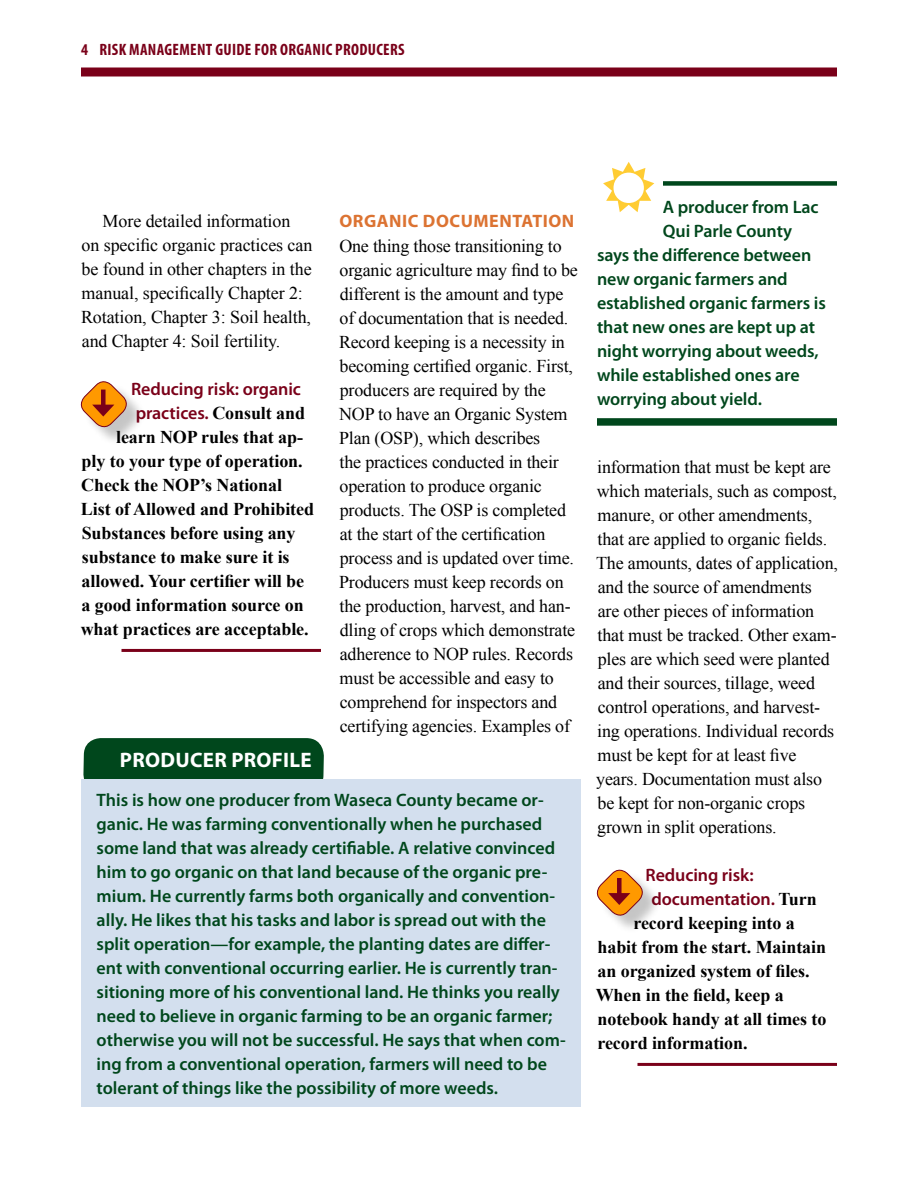
<style>
.page{position:relative;width:918px;height:1188px;background:#fff}
.page>*{position:absolute;margin:0;border:0;box-sizing:border-box;transform-origin:0 0}
.t1{font:700 21px "Myriad Pro";letter-spacing:.015em;color:#fff}
.t2{font:18px/24px "Times New Roman";letter-spacing:-.01em;color:#000}
.t3{font:600 18px/24px "Myriad Pro";color:#00471c}
.t4{font:700 18px/24px "Times New Roman";letter-spacing:-.005em;color:#000}
.t5{font:600 18px/24px "Myriad Pro";letter-spacing:-.005em;color:#7a0019}
.t6{font:700 18px "Myriad Pro";letter-spacing:.03em;color:#dc7332}
.t7{font:700 condensed 16.5px "Myriad Pro";letter-spacing:.02em;color:#7a0019}
.s1{font-family:"Times New Roman";font-weight:700;color:#000}
</style>
<div class="page">
<div style="left:81px;top:68px;width:756px;height:8px;background:#7a0019"></div>
<hr style="left:122px;top:649px;width:199px;height:3px;background:#7a0019">
<hr style="left:638px;top:1063px;width:199px;height:3px;background:#7a0019">
<div style="left:83px;top:738px;width:241px;height:41px;background:#00471c"></div>
<div style="left:81px;top:779px;width:499px;height:328px;background:#d3dfee"></div>
<div style="left:84px;top:384px;width:61px;height:62px;background:#000;opacity:.23"></div>
<svg style="left:80px;top:381px;width:51px;height:50px"></svg>
<div style="left:600px;top:872px;width:61px;height:62px;background:#000;opacity:.23"></div>
<svg style="left:596px;top:869px;width:51px;height:50px"></svg>
<div style="left:663px;top:181px;width:174px;height:5px;background:#00471c"></div>
<div style="left:597px;top:418px;width:240px;height:8px;background:#00471c"></div>
<p class="t7" style="left:81px;top:39px;width:325px">4 RISK MANAGEMENT GUIDE FOR ORGANIC PRODUCERS</p>
<p class="t2" style="left:81px;top:209px;width:233px;text-indent:22px">More detailed information on specific organic practices can be found in other chapters in the manual, specifically Chapter 2:<br>Rotation, Chapter 3: Soil health, and Chapter 4: Soil fertility.</p>
<p class="t5" style="left:131px;top:377px;width:175px">Reducing risk: organic practices. <span class="s1">Consult and</span></p>
<p class="t4" style="left:81px;top:425px;width:235px;text-indent:35px">learn NOP rules that ap&shy;ply to your type of operation.<br>Check the NOP’s National<br>List of Allowed and Prohibited<br>Substances before using any substance to make sure it is allowed. Your certifier will be a good information source on what practices are acceptable.</p>
<p class="t6" style="left:340px;top:209px;width:236px">ORGANIC DOCUMENTATION</p>
<p class="t2" style="left:339px;top:234px;width:240px">One thing those transitioning to organic agriculture may find to be different is the amount and type of documentation that is needed.<br>Record keeping is a necessity in becoming certified organic. First, producers are required by the<br>NOP to have an Organic System<br>Plan (OSP), which describes<br>the practices conducted in their operation to produce organic products. The OSP is completed at the start of the certification process and is updated over time.<br>Producers must keep records on the production, harvest, and han&shy;dling of crops which demonstrate adherence to NOP rules. Records must be accessible and easy to comprehend for inspectors and certifying agencies. Examples of</p>
<p class="t1" style="left:120px;top:746px;width:193px">PRODUCER PROFILE</p>
<p class="t3" style="left:97px;top:787px;width:471px">This is how one producer from Waseca County became or&shy;ganic. He was farming conventionally when he purchased some land that was already certifiable. A relative convinced him to go organic on that land because of the organic pre&shy;mium. He currently farms both organically and convention&shy;ally. He likes that his tasks and labor is spread out with the split operation—for example, the planting dates are differ&shy;ent with conventional occurring earlier. He is currently tran&shy;sitioning more of his conventional land. He thinks you really need to believe in organic farming to be an organic farmer; otherwise you will not be successful. He says that when com&shy;ing from a conventional operation, farmers will need to be tolerant of things like the possibility of more weeds.</p>
<p class="t3" style="left:663px;top:194px;width:157px">A producer from Lac</p>
<p class="t3" style="left:663px;top:218px;width:131px">Qui Parle County</p>
<p class="t3" style="left:597px;top:242px;width:216px">says the difference between</p>
<p class="t3" style="left:597px;top:266px;width:192px">new organic farmers and</p>
<p class="t3" style="left:597px;top:290px;width:230px">established organic farmers is</p>
<p class="t3" style="left:597px;top:314px;width:220px">that new ones are kept up at</p>
<p class="t3" style="left:597px;top:338px;width:223px">night worrying about weeds,</p>
<p class="t3" style="left:597px;top:362px;width:204px">while established ones are</p>
<p class="t3" style="left:597px;top:386px;width:166px">worrying about yield.</p>
<p class="t2" style="left:596px;top:455px;width:244px">information that must be kept are which materials, such as compost, manure, or other amendments, that are applied to organic fields.<br>The amounts, dates of application, and the source of amendments<br>are other pieces of information that must be tracked. Other exam&shy;ples are which seed were planted and their sources, tillage, weed control operations, and harvest&shy;ing operations. Individual records must be kept for at least five years. Documentation must also be kept for non-organic crops grown in split operations.</p>
<p class="t5" style="left:652px;top:863px;width:167px;text-indent:-6px">Reducing risk: documentation. <span class="s1">Turn</span></p>
<p class="t4" style="left:596px;top:911px;width:232px;text-indent:38px">record keeping into a habit from the start. Maintain an organized system of files.<br>When in the field, keep a notebook handy at all times to record information.</p>
</div>
